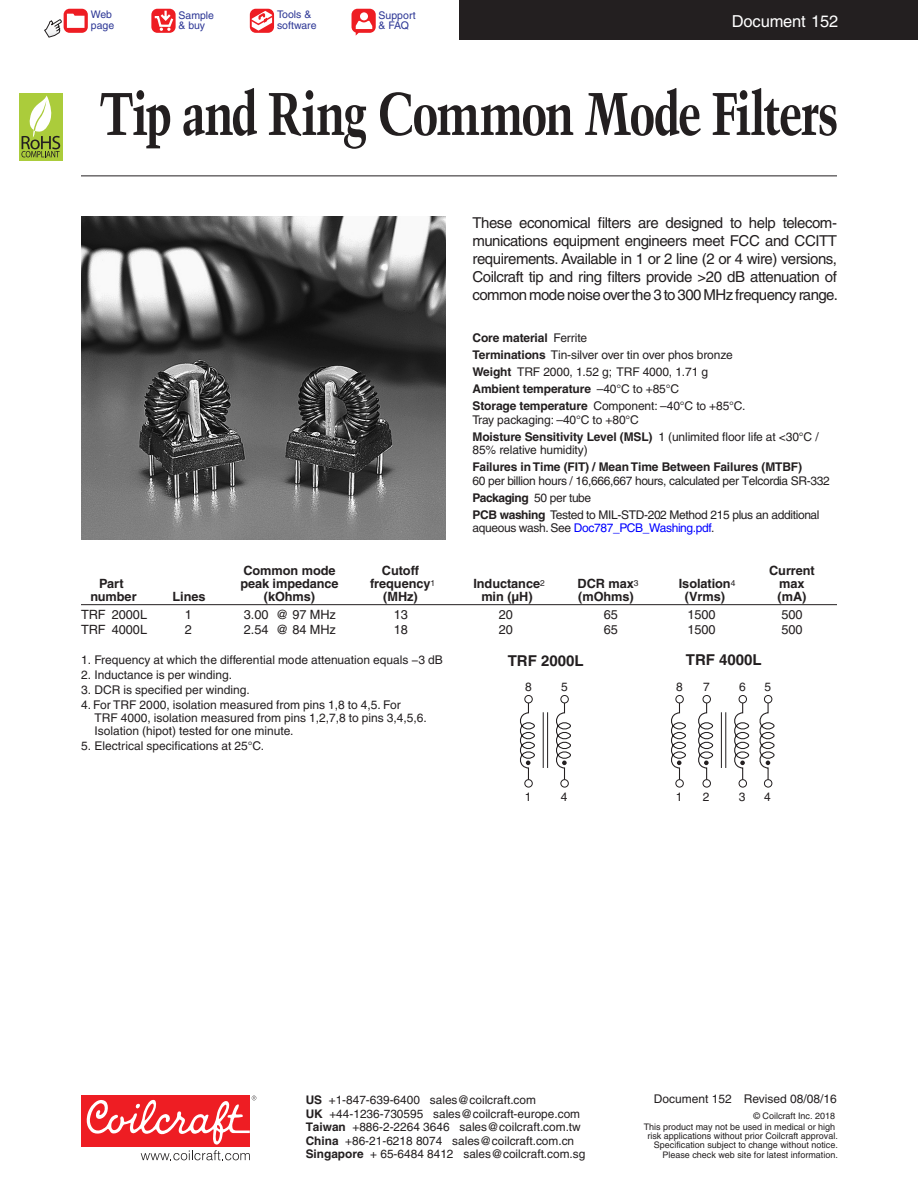
<style>
.page{position:relative;width:918px;height:1188px;background:#fff}
.page>*{position:absolute;margin:0;border:0;box-sizing:border-box;transform-origin:0 0}
.Headline{font:700 condensed 60px "Trump Mediaeval";letter-spacing:-.04em;color:#231f20}
.Document_number{font:16.5px "Helvetica";letter-spacing:-.01em;color:#fff}
.Body_copy{font:15px/18px "Helvetica";letter-spacing:-.035em;color:#231f20;text-align:justify}
.t1{font:700 15px "Helvetica";color:#231f20}
.Specs_Head{font:700 12.75px "Helvetica";letter-spacing:-.005em;color:#231f20}
.Specs{font:12.75px "Helvetica";letter-spacing:-.005em;color:#231f20}
.Notes{font:12px/12.9px "Helvetica";color:#231f20}
.Points{font:12px/13.4px "Helvetica";letter-spacing:-.01em;color:#231f20}
.Points-2{font:12px/13.4px "Helvetica";letter-spacing:-.03em;color:#231f20}
.Points-3{font:700 12px "Helvetica";letter-spacing:-.01em;color:#231f20}
.Points-4{font:700 12px "Helvetica";letter-spacing:-.03em;color:#231f20}
.t2{font:11.85px "Helvetica";color:#231f20}
.t3{font:700 11.85px/13.6px "Helvetica";color:#231f20}
.t4{font:10.5px/10.4px "Helvetica";color:#2c3695}
.t5{font:9px/9.3px "Helvetica";color:#231f20;text-align:right}
.s1{font-weight:400}
.s2{font-weight:700}
.s3{color:#00f}
.s4{font-weight:400;font-size:8.4px}
</style>
<div class="page">
<div style="left:459px;top:0;width:459px;height:40px;background:#231f20"></div>
<hr style="left:81px;top:176px;width:756px;height:1px;background:#231f20">
<div style="left:81px;top:1096px;width:169px;height:51px;background:#ee1d23"></div>
<svg style="left:86px;top:1096px;width:170px;height:64px"></svg>
<div style="left:19px;top:93px;width:44px;height:67px;background:#abcc3b"></div>
<svg style="left:21px;top:96px;width:39px;height:61px"></svg>
<img style="left:81px;top:216px;width:364px;height:324px">
<hr style="left:81px;top:604px;width:756px;height:1px;background:#231f20">
<hr style="left:543px;top:712px;width:1px;height:56px;background:#231f20">
<hr style="left:547px;top:712px;width:1px;height:56px;background:#231f20">
<hr style="left:721px;top:712px;width:1px;height:56px;background:#231f20">
<hr style="left:725px;top:712px;width:1px;height:56px;background:#231f20">
<svg style="left:556px;top:702px;width:15px;height:77px"></svg>
<div style="left:560px;top:695px;width:9px;height:8px;border:1px solid #231f20;border-radius:50%"></div>
<div style="left:560px;top:779px;width:9px;height:9px;border:1px solid #231f20;border-radius:50%"></div>
<svg style="left:734px;top:702px;width:15px;height:79px"></svg>
<div style="left:739px;top:695px;width:8px;height:8px;border:1px solid #231f20;border-radius:50%"></div>
<div style="left:739px;top:779px;width:8px;height:9px;border:1px solid #231f20;border-radius:50%"></div>
<svg style="left:759px;top:702px;width:16px;height:79px"></svg>
<div style="left:764px;top:695px;width:8px;height:8px;border:1px solid #231f20;border-radius:50%"></div>
<div style="left:764px;top:779px;width:8px;height:9px;border:1px solid #231f20;border-radius:50%"></div>
<svg style="left:520px;top:702px;width:15px;height:77px"></svg>
<div style="left:524px;top:695px;width:9px;height:8px;border:1px solid #231f20;border-radius:50%"></div>
<div style="left:524px;top:779px;width:9px;height:9px;border:1px solid #231f20;border-radius:50%"></div>
<svg style="left:698px;top:702px;width:15px;height:79px"></svg>
<div style="left:703px;top:695px;width:8px;height:8px;border:1px solid #231f20;border-radius:50%"></div>
<div style="left:703px;top:779px;width:8px;height:9px;border:1px solid #231f20;border-radius:50%"></div>
<svg style="left:671px;top:702px;width:15px;height:77px"></svg>
<div style="left:675px;top:695px;width:9px;height:8px;border:1px solid #231f20;border-radius:50%"></div>
<div style="left:675px;top:779px;width:9px;height:9px;border:1px solid #231f20;border-radius:50%"></div>
<div style="left:151px;top:9px;width:25px;height:24px;background:#ee1d23;border-radius:6px"></div>
<svg style="left:153px;top:8px;width:22px;height:23px"></svg>
<svg style="left:352px;top:9px;width:24px;height:27px"></svg>
<div style="left:64px;top:9px;width:24px;height:24px;background:#ee1d23;border-radius:6px"></div>
<svg style="left:44px;top:14px;width:41px;height:24px"></svg>
<div style="left:250px;top:9px;width:24px;height:24px;background:#ee1d23;border-radius:6px"></div>
<svg style="left:249px;top:11px;width:25px;height:20px"></svg>
<p class="t4" style="left:91px;top:10px;width:25px">Web page</p>
<p class="t4" style="left:277px;top:10px;width:41px">Tools &amp; software</p>
<p class="t4" style="left:179px;top:10px;width:37px">Sample &amp; buy</p>
<p class="t4" style="left:379px;top:10px;width:39px">Support &amp; FAQ</p>
<p class="Document_number" style="left:732px;top:11px;width:108px">Document 152</p>
<p class="Headline" style="left:99px;top:76px;width:741px">Tip and Ring Common Mode Filters</p>
<p class="Body_copy" style="left:472px;top:213px;width:367px">These economical filters are designed to help telecom&shy;munications equipment engineers meet FCC and CCITT requirements. Available in 1 or 2 line (2 or 4 wire) versions, Coilcraft tip and ring filters provide &gt;20 dB attenuation of common mode noise over the 3 to 300 MHz frequency range.</p>
<p class="Points-3" style="left:472px;top:330px;width:116px">Core material <span class="s1">Ferrite</span></p>
<p class="Points" style="left:472px;top:348px;width:262px"><span class="s2">Terminations</span> Tin-silver over tin over phos bronze</p>
<p class="Points" style="left:472px;top:365px;width:237px"><span class="s2">Weight</span> TRF 2000, 1.52 g; TRF 4000, 1.71 g</p>
<p class="Points-3" style="left:472px;top:382px;width:208px">Ambient temperature <span class="s1">–40°C to +85°C</span></p>
<p class="Points" style="left:472px;top:399px;width:275px"><span class="s2">Storage temperature</span> Component: –40°C to +85°C.<br>Tray packaging: –40°C to +80°C</p>
<p class="Points" style="left:472px;top:430px;width:348px"><span class="s2">Moisture Sensitivity Level (MSL)</span> 1 (unlimited floor life at &lt;30°C /<br>85% relative humidity)</p>
<p class="Points-2" style="left:472px;top:460px;width:359px"><span class="s2">Failures in Time (FIT) / Mean Time Between Failures (MTBF)<br></span>60 per billion hours / 16,666,667 hours, calculated per Telcordia SR-332</p>
<p class="Points-4" style="left:472px;top:490px;width:120px">Packaging <span class="s1">50 per tube</span></p>
<p class="Points-2" style="left:472px;top:508px;width:349px"><span class="s2">PCB washing</span> Tested to MIL-STD-202 Method 215 plus an additional aqueous wash. See <span class="s3">Doc787_PCB_Washing.pdf</span>.</p>
<p class="Specs_Head" style="left:243px;top:563px;width:94px">Common mode</p>
<p class="Specs_Head" style="left:382px;top:563px;width:39px">Cutoff</p>
<p class="Specs_Head" style="left:769px;top:563px;width:47px">Current</p>
<p class="Specs_Head" style="left:99px;top:576px;width:26px">Part</p>
<p class="Specs_Head" style="left:240px;top:576px;width:100px">peak impedance</p>
<p class="Specs_Head" style="left:370px;top:576px;width:66px">frequency<span class="s4">1</span></p>
<p class="Specs_Head" style="left:473px;top:576px;width:73px">Inductance<span class="s4">2</span></p>
<p class="Specs_Head" style="left:578px;top:576px;width:62px">DCR max<span class="s4">3</span></p>
<p class="Specs_Head" style="left:679px;top:576px;width:58px">Isolation<span class="s4">4</span></p>
<p class="Specs_Head" style="left:779px;top:576px;width:27px">max</p>
<p class="Specs_Head" style="left:90px;top:588px;width:48px">number</p>
<p class="Specs_Head" style="left:173px;top:588px;width:35px">Lines</p>
<p class="Specs_Head" style="left:264px;top:588px;width:53px">(kOhms)</p>
<p class="Specs_Head" style="left:383px;top:588px;width:36px">(MHz)</p>
<p class="Specs_Head" style="left:481px;top:588px;width:53px">min (µH)</p>
<p class="Specs_Head" style="left:578px;top:588px;width:57px">(mOhms)</p>
<p class="Specs_Head" style="left:685px;top:588px;width:42px">(Vrms)</p>
<p class="Specs_Head" style="left:778px;top:588px;width:30px">(mA)</p>
<p class="Specs" style="left:81px;top:607px;width:68px">TRF 2000L</p>
<p class="Specs" style="left:185px;top:607px;width:9px">1</p>
<p class="Specs" style="left:244px;top:607px;width:94px">3.00 @ 97 MHz</p>
<p class="Specs" style="left:394px;top:607px;width:16px">13</p>
<p class="Specs" style="left:499px;top:607px;width:16px">20</p>
<p class="Specs" style="left:604px;top:607px;width:16px">65</p>
<p class="Specs" style="left:687px;top:607px;width:30px">1500</p>
<p class="Specs" style="left:781px;top:607px;width:23px">500</p>
<p class="Specs" style="left:81px;top:622px;width:68px">TRF 4000L</p>
<p class="Specs" style="left:185px;top:622px;width:9px">2</p>
<p class="Specs" style="left:244px;top:622px;width:94px">2.54 @ 84 MHz</p>
<p class="Specs" style="left:394px;top:622px;width:16px">18</p>
<p class="Specs" style="left:499px;top:622px;width:16px">20</p>
<p class="Specs" style="left:604px;top:622px;width:16px">65</p>
<p class="Specs" style="left:687px;top:622px;width:30px">1500</p>
<p class="Specs" style="left:781px;top:622px;width:23px">500</p>
<p class="Notes" style="left:81px;top:653px;width:363px">1. Frequency at which the differential mode attenuation equals −3 dB</p>
<p class="Notes" style="left:81px;top:668px;width:153px">2. Inductance is per winding.</p>
<p class="Notes" style="left:81px;top:683px;width:170px">3. DCR is specified per winding.</p>
<p class="Notes" style="left:94px;top:698px;width:334px;text-indent:-14px">4. For TRF 2000, isolation measured from pins 1,8 to 4,5. For<br>TRF 4000, isolation measured from pins 1,2,7,8 to pins 3,4,5,6.<br>Isolation (hipot) tested for one minute.</p>
<p class="Notes" style="left:81px;top:739px;width:185px">5. Electrical specifications at 25°C.</p>
<p class="t1" style="left:508px;top:651px;width:77px">TRF 2000L</p>
<p class="t1" style="left:686px;top:651px;width:77px">TRF 4000L</p>
<p class="Notes" style="left:525px;top:680px;width:8px">8</p>
<p class="Notes" style="left:703px;top:680px;width:8px">7</p>
<p class="Notes" style="left:676px;top:680px;width:8px">8</p>
<p class="Notes" style="left:561px;top:680px;width:8px">5</p>
<p class="Notes" style="left:739px;top:680px;width:8px">6</p>
<p class="Notes" style="left:765px;top:680px;width:8px">5</p>
<p class="Notes" style="left:525px;top:790px;width:8px">1</p>
<p class="Notes" style="left:703px;top:790px;width:8px">2</p>
<p class="Notes" style="left:561px;top:790px;width:8px">4</p>
<p class="Notes" style="left:739px;top:790px;width:8px">3</p>
<p class="Notes" style="left:764px;top:790px;width:8px">4</p>
<p class="Notes" style="left:676px;top:790px;width:8px">1</p>
<p class="t2" style="left:329px;top:1095px;width:209px">+1-847-639-6400 sales@coilcraft.com</p>
<p class="t2" style="left:329px;top:1109px;width:252px">+44-1236-730595 sales@coilcraft-europe.com</p>
<p class="t2" style="left:352px;top:1123px;width:230px">+886-2-2264 3646 sales@coilcraft.com.tw</p>
<p class="t2" style="left:345px;top:1136px;width:231px">+86-21-6218 8074 sales@coilcraft.com.cn</p>
<p class="t2" style="left:370px;top:1150px;width:217px">+ 65-6484 8412 sales@coilcraft.com.sg</p>
<p class="t3" style="left:306px;top:1094px;width:59px">US<br>UK<br>Taiwan<br>China<br>Singapore</p>
<p class="Notes" style="left:654px;top:1092px;width:185px">Document 152 Revised 08/08/16</p>
<p class="t5" style="left:644px;top:1111px;width:193px;line-height:10.8px">© Coilcraft Inc. 2018<br>This product may not be used in medical or high</p>
<p class="t5" style="left:647px;top:1132px;width:192px">risk applications without prior Coilcraft approval.<br>Specification subject to change without notice.<br>Please check web site for latest information.</p>
</div>
